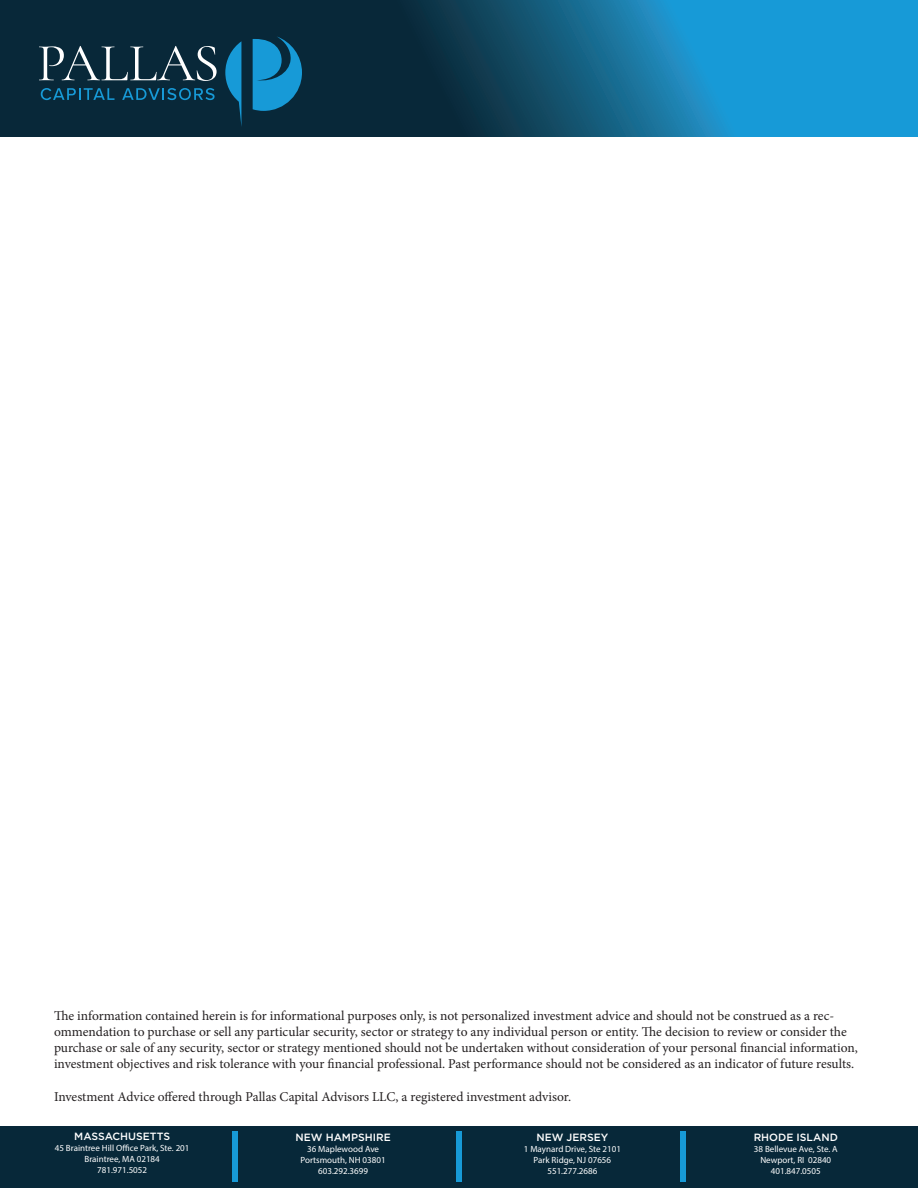
<style>
.page{position:relative;width:918px;height:1188px;background:#fff}
.page>*{position:absolute;margin:0;border:0;box-sizing:border-box;transform-origin:0 0}
.t1{font:500 54px "Gotham";color:#179ad7}
.t2{font:13.5px/16.2px "Minion Pro";letter-spacing:-.005em;color:#231f20}
.t3{font:500 10.5px "Gotham";color:#fff}
.t4{font:9px/10.8px "Myriad Pro";color:#fff;text-align:center}
</style>
<div class="page">
<svg style="left:0;top:0;width:918px;height:137px;background:#105779"></svg>
<svg style="left:225px;top:41px;width:16px;height:86px"></svg>
<svg style="left:253px;top:36px;width:49px;height:75px;background:#1279a9"></svg>
<svg style="left:39px;top:46px;width:178px;height:35px;background:#354f5d"></svg>
<svg style="left:41px;top:88px;width:74px;height:12px"></svg>
<svg style="left:122px;top:88px;width:93px;height:12px"></svg>
<div style="left:0;top:1126px;width:918px;height:62px;background:#072839"></div>
<p class="t2" style="left:54px;top:1008px;width:805px">The information contained herein is for informational purposes only, is not personalized investment advice and should not be construed as a rec&shy;ommendation to purchase or sell any particular security, sector or strategy to any individual person or entity. The decision to review or consider the purchase or sale of any security, sector or strategy mentioned should not be undertaken without consideration of your personal financial information, investment objectives and risk tolerance with your financial professional. Past performance should not be considered as an indicator of future results.</p>
<p class="t2" style="left:54px;top:1089px;width:519px">Investment Advice offered through Pallas Capital Advisors LLC, a registered investment advisor.</p>
<p class="t3" style="left:74px;top:1132px;width:97px">MASSACHUSETTS</p>
<p class="t4" style="left:55px;top:1143px;width:136px">45 Braintree Hill Office Park, Ste. 201<br>Braintree, MA 02184<br>781.971.5052</p>
<h1 class="t1" style="left:226px;top:1132px;width:19px">|</h1>
<h1 class="t1" style="left:450px;top:1132px;width:19px">|</h1>
<p class="t3" style="left:754px;top:1133px;width:86px">RHODE ISLAND</p>
<h1 class="t1" style="left:674px;top:1132px;width:19px">|</h1>
<p class="t3" style="left:295px;top:1133px;width:97px">NEW HAMPSHIRE</p>
<p class="t4" style="left:301px;top:1145px;width:87px">36 Maplewood Ave<br>Portsmouth, NH 03801<br>603.292.3699</p>
<p class="t3" style="left:536px;top:1133px;width:73px">NEW JERSEY</p>
<p class="t4" style="left:524px;top:1145px;width:99px">1 Maynard Drive, Ste 2101<br>Park Ridge, NJ 07656<br>551.277.2686</p>
<p class="t4" style="left:754px;top:1145px;width:85px">38 Bellevue Ave, Ste. A<br>Newport, RI 02840</p>
<p class="t4" style="left:771px;top:1166px;width:51px">401.847.0505</p>
</div>
